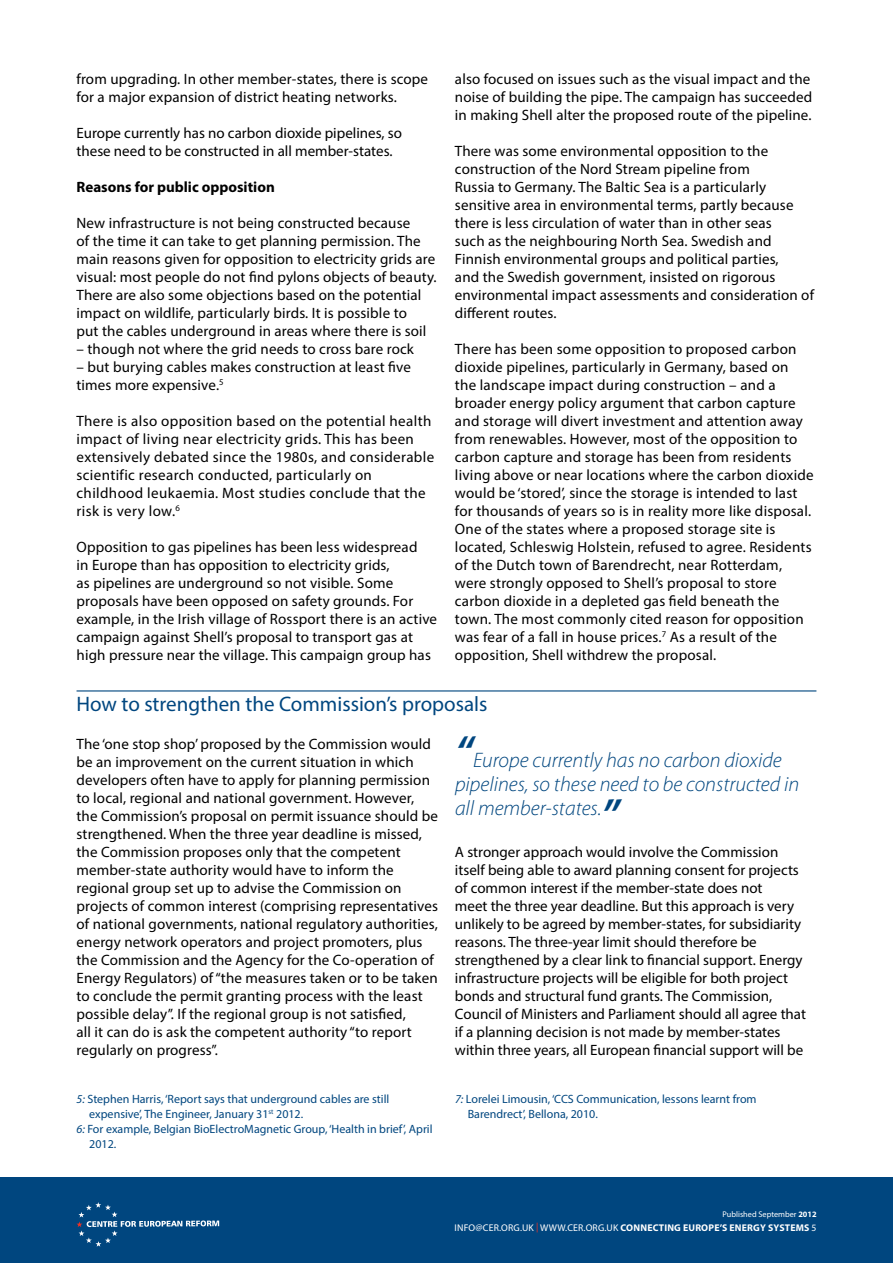
<style>
.page{position:relative;width:893px;height:1263px;background:#fff}
.page>*{position:absolute;margin:0;border:0;box-sizing:border-box;transform-origin:0 0}
.t1{font:italic 300 21px/24px "Myriad Pro";color:#00467f}
.t2{font:21px "Myriad Pro";color:#00467f}
.t3{font:15px/18px "Myriad Pro";letter-spacing:.01em;color:#000}
.t4{font:700 15px "Myriad Pro";color:#000}
.t5{font:12px/15px "Myriad Pro";color:#00467f}
.t6{font:700 9.75px "Myriad Pro";letter-spacing:.02em;color:#fff}
.t7{font:9.75px "Myriad Pro";letter-spacing:.02em;color:#fff}
.t8{font:8.25px "Myriad Pro";color:#fff}
.s1{font-weight:600;font-size:45px}
.s2{font-style:italic}
.s3{font-weight:700}
.s4{color:#ee3124}
.s5{font-weight:400}
</style>
<div class="page">
<hr style="left:77px;top:690px;width:739px;height:1px;background:#00467f">
<div style="left:0;top:1178px;width:893px;height:85px;background:#00467f"></div>
<svg style="left:77px;top:1202px;width:142px;height:45px"></svg>
<p class="t3" style="left:77px;top:69px;width:353px">from upgrading. I n other member-states, there is scope for a major expansion of district heating networks.</p>
<p class="t3" style="left:77px;top:123px;width:327px">Europe currently has no carbon dioxide pipelines, so these need to be constructed in all member-states.</p>
<p class="t4" style="left:77px;top:177px;width:200px">Reasons for public opposition</p>
<p class="t3" style="left:77px;top:213px;width:362px">New infrastructure is not being constructed because<br>of the time it can take to get planning permission. The main reasons given for opposition to electricity grids are visual: most people do not find pylons objects of beauty.<br>There are also some objections based on the potential impact on wildlife, particularly birds. It is possible to<br>put the cables underground in areas where there is soil</p>
<p class="t3" style="left:77px;top:339px;width:339px">– though not where the grid needs to cross bare rock</p>
<p class="t3" style="left:77px;top:357px;width:336px">– but burying cables makes construction at least five times more expensive.<sup>5</sup></p>
<p class="t3" style="left:77px;top:411px;width:359px">There is also opposition based on the potential health impact of living near electricity grids. This has been extensively debated since the 1980s, and considerable scientific research conducted, particularly on childhood leukaemia. Most studies conclude that the risk is very low.<sup>6</sup></p>
<p class="t3" style="left:77px;top:537px;width:362px">Opposition to gas pipelines has been less widespread<br>in Europe than has opposition to electricity grids,<br>as pipelines are underground so not visible. Some proposals have been opposed on safety grounds. For example, in the I rish village of Rossport there is an active campaign against Shell’s proposal to transport gas at high pressure near the village. This campaign group has</p>
<p class="t3" style="left:455px;top:69px;width:359px">also focused on issues such as the visual impact and the noise of building the pipe. The campaign has succeeded in making Shell alter the proposed route of the pipeline.</p>
<p class="t3" style="left:455px;top:141px;width:361px">There was some environmental opposition to the construction of the Nord Stream pipeline from<br>Russia to Germany. The Baltic Sea is a particularly sensitive area in environmental terms, partly because there is less circulation of water than in other seas<br>such as the neighbouring North Sea. Swedish and Finnish environmental groups and political parties,<br>and the Swedish government, insisted on rigorous environmental impact assessments and consideration of different routes.</p>
<p class="t3" style="left:455px;top:339px;width:360px">There has been some opposition to proposed carbon dioxide pipelines, particularly in Germany, based on<br>the landscape impact during construction – and a broader energy policy argument that carbon capture and storage will divert investment and attention away from renewables. However, most of the opposition to carbon capture and storage has been from residents living above or near locations where the carbon dioxide would be ‘stored’, since the storage is intended to last for thousands of years so is in reality more like disposal.<br>One of the states where a proposed storage site is located, Schleswig Holstein, refused to agree. Residents of the Dutch town of Barendrecht, near Rotterdam, were strongly opposed to Shell’s proposal to store carbon dioxide in a depleted gas field beneath the town. The most commonly cited reason for opposition was fear of a fall in house prices.<sup>7</sup> As a result of the opposition, Shell withdrew the proposal.</p>
<h1 class="t2" style="left:77px;top:691px;width:412px">How to strengthen the Commission’s proposals</h1>
<p class="t3" style="left:77px;top:735px;width:363px">The ‘one stop shop’ proposed by the Commission would be an improvement on the current situation in which developers often have to apply for planning permission to local, regional and national government. However, the Commission’s proposal on permit issuance should be strengthened. When the three year deadline is missed, the Commission proposes only that the competent member-state authority would have to inform the regional group set up to advise the Commission on projects of common interest (comprising representatives of national governments, national regulatory authorities, energy network operators and project promoters, plus the Commission and the Agency for the Co-operation of Energy Regulators) of “the measures taken or to be taken to conclude the permit granting process with the least possible delay”. If the regional group is not satisfied,<br>all it can do is ask the competent authority “to report regularly on progress”.</p>
<h1 class="t1" style="left:455px;top:748px;width:346px"><span class="s1">“</span>Europe currently has no carbon dioxide pipelines, so these need to be constructed in all member-states.<span class="s1">”</span></h1>
<p class="t3" style="left:455px;top:843px;width:353px">A stronger approach would involve the Commission itself being able to award planning consent for projects of common interest if the member-state does not<br>meet the three year deadline. But this approach is very unlikely to be agreed by member-states, for subsidiarity reasons. The three-year limit should therefore be strengthened by a clear link to financial support. Energy infrastructure projects will be eligible for both project bonds and structural fund grants. The Commission, Council of Ministers and Parliament should all agree that if a planning decision is not made by member-states within three years, all European financial support will be</p>
<p class="t5" style="left:77px;top:1091px;width:314px"><span class="s2">5:</span> Stephen Harris, ‘Report says that underground cables are still</p>
<p class="t5" style="left:89px;top:1106px;width:215px">expensive’, The Engineer, January 31<sup>st</sup> 2012.</p>
<p class="t5" style="left:77px;top:1121px;width:358px"><span class="s2">6:</span> For example, Belgian BioElectroMagnetic Group, ‘Health in brief’, April</p>
<p class="t5" style="left:89px;top:1136px;width:29px">2012.</p>
<p class="t5" style="left:468px;top:1091px;width:290px;text-indent:-13px"><span class="s2">7:</span> Lorelei Limousin, ‘CCS Communication, lessons learnt from<br>Barendrect’, Bellona, 2010.</p>
<p class="t8" style="left:723px;top:1209px;width:95px">Published September <span class="s3">2012</span></p>
<p class="t7" style="left:455px;top:1221px;width:139px">info@cer.org.uk <span class="s4">|</span> WWW.CER.ORG</p>
<p class="t6" style="left:604px;top:1221px;width:24px"><span class="s5">.UK</span> CONNEC</p>
<p class="t6" style="left:659px;top:1221px;width:12px">TING</p>
<p class="t6" style="left:683px;top:1221px;width:7px">EUROPE</p>
<p class="t6" style="left:720px;top:1221px;width:17px">’S ENERGY</p>
<p class="t6" style="left:768px;top:1221px;width:50px">SYSTEMS <span class="s5">5</span></p>
</div>
